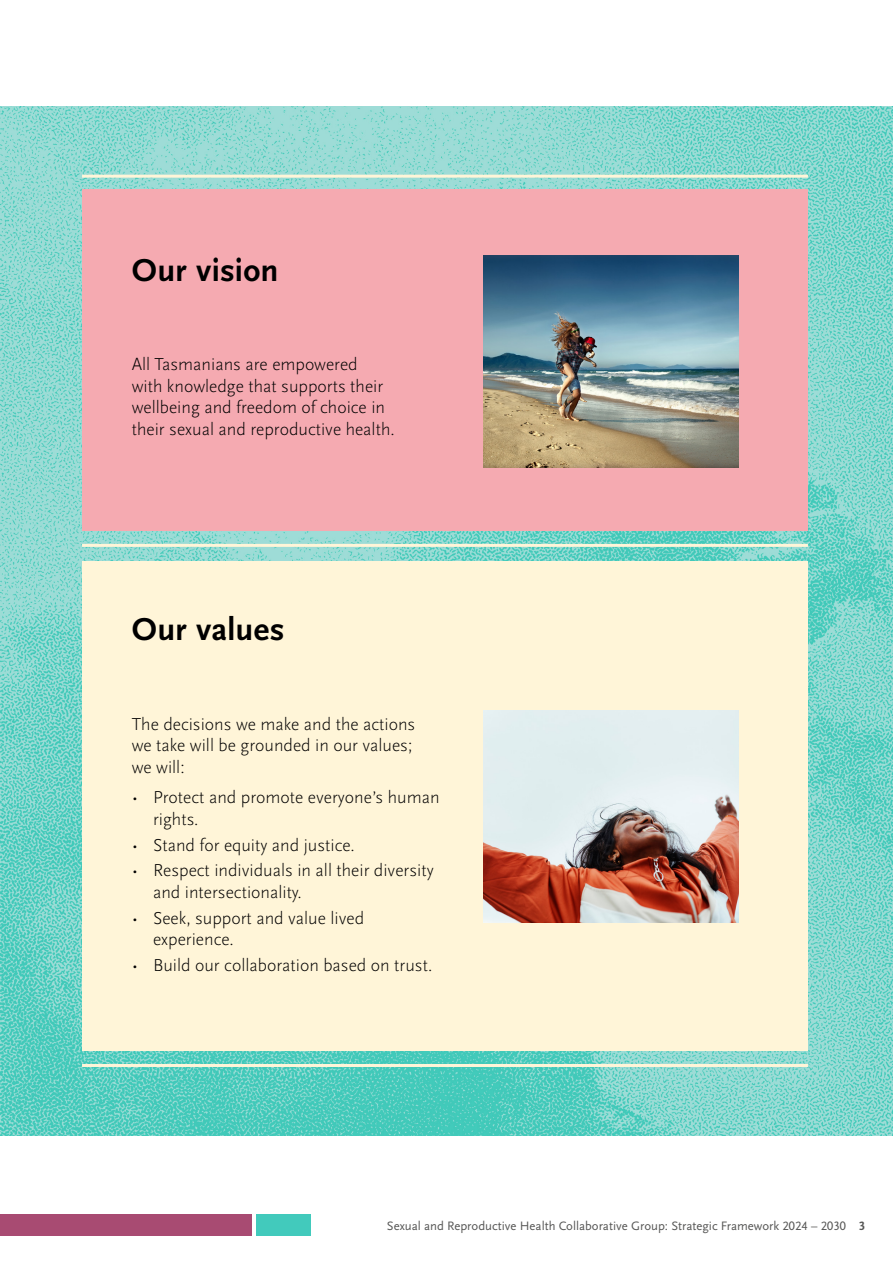
<style>
.page{position:relative;width:893px;height:1263px;background:#fff}
.page>*{position:absolute;margin:0;border:0;box-sizing:border-box;transform-origin:0 0}
.t1{font:700 33px "Scala Sans OT";letter-spacing:.005em;color:#000}
.Bullets{font:300 18px/21.6px "Scala Sans OT";color:#000}
.t2{font:12.75px "Scala Sans OT";color:#575756}
.s1{font-weight:700}
</style>
<div class="page">
<div style="left:0;top:1214px;width:252px;height:21px;background:#a84b72"></div>
<div style="left:256px;top:1214px;width:54px;height:21px;background:#42cabc"></div>
<img style="left:0;top:106px;width:893px;height:1029px">
<div style="left:82px;top:189px;width:726px;height:342px;background:#f5aab1"></div>
<div style="left:82px;top:561px;width:726px;height:489px;background:#fff5d8"></div>
<hr style="left:82px;top:544px;width:726px;height:3px;background:#fff5d8">
<hr style="left:82px;top:175px;width:726px;height:3px;background:#fff5d8">
<hr style="left:82px;top:1064px;width:726px;height:3px;background:#fff5d8">
<img style="left:484px;top:255px;width:255px;height:212px">
<img style="left:484px;top:710px;width:255px;height:213px">
<h2 class="t1" style="left:132px;top:251px;width:148px">Our vision</h2>
<p class="Bullets" style="left:132px;top:354px;width:264px">All Tasmanians are empowered<br>with knowledge that supports their wellbeing and freedom of choice in their sexual and reproductive health.</p>
<h2 class="t1" style="left:132px;top:611px;width:154px">Our values</h2>
<p class="Bullets" style="left:132px;top:713px;width:285px">The decisions we make and the actions we take will be grounded in our values; we will:</p>
<p class="Bullets" style="left:153px;top:787px;width:288px;text-indent:-21px">• Protect and promote everyone’s human rights.</p>
<p class="Bullets" style="left:132px;top:834px;width:225px">• Stand for equity and justice.</p>
<p class="Bullets" style="left:153px;top:860px;width:282px;text-indent:-21px">• Respect individuals in all their diversity and intersectionality.</p>
<p class="Bullets" style="left:153px;top:907px;width:213px;text-indent:-21px">• Seek, support and value lived experience.</p>
<p class="Bullets" style="left:132px;top:955px;width:302px">• Build our collaboration based on trust.</p>
<p class="t2" style="left:387px;top:1219px;width:480px">Sexual and Reproductive Health Collaborative Group: Strategic Framework 2024 – 2030 <span class="s1">3</span></p>
</div>
